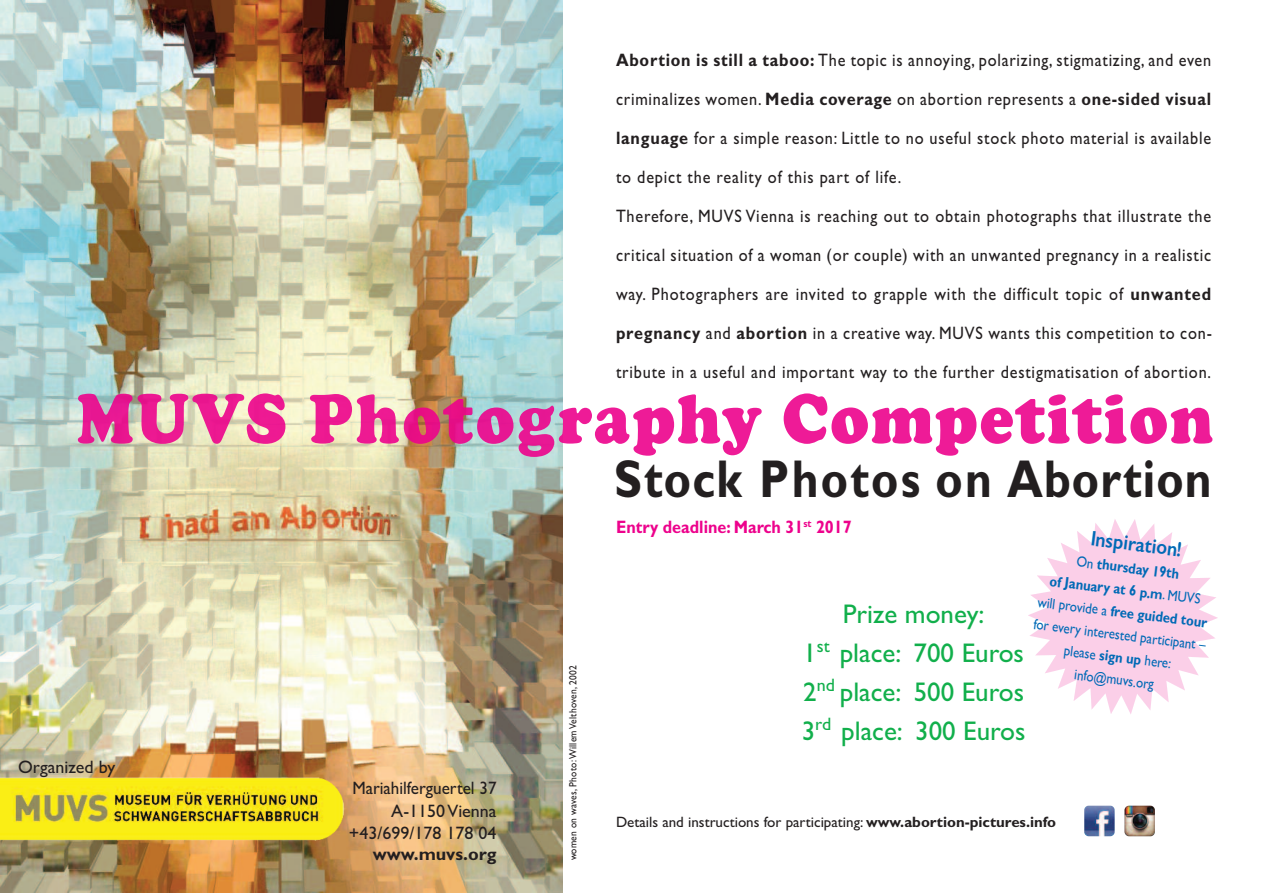
<style>
.page{position:relative;width:1263px;height:893px;background:#fff}
.page>*{position:absolute;margin:0;border:0;box-sizing:border-box;transform-origin:0 0}
.t1{font:900 72.75px "Cooper";letter-spacing:.035em;color:rgb(237 2 140/.9);scale:.88 1}
.t2{font:700 53.4px "Gill Sans";letter-spacing:.025em;color:#231f20;scale:.86 1}
.t3{font:27px/39px "Gill Sans";color:#11af4b;text-align:center}
.t4{font:600 21px "Gill Sans";color:#016ab6;scale:.9 1}
.t5{font:18px/39px "Gill Sans";letter-spacing:.05em;color:#231f20;scale:.9 1}
.t6{font:18px/22.5px "Gill Sans";color:#231f20;text-align:right;scale:.95 1}
.t7{font:700 18px "Gill Sans";color:#ed028c;scale:.9 1}
.t8{font:700 18px "Gill Sans";color:#231f20}
.t9{font:18px "Gill Sans";color:#231f20}
.t10{font:15px "Gill Sans";color:#231f20}
.t11{font:700 15px "Gill Sans";color:#016ab6;scale:.86 1}
.t12{font:15px/22.5px "Gill Sans";color:#016ab6;text-align:center;scale:.86 1}
.t13{font:10.5px "Gill Sans";letter-spacing:.025em;color:#231f20;scale:.9 1}
.s1{font-weight:700}
.s2{font-weight:400}
</style>
<div class="page">
<svg style="left:1028px;top:519px;width:190px;height:195px"></svg>
<img style="left:0;top:0;width:562px;height:893px">
<img style="left:1084px;top:806px;width:31px;height:30px;border-radius:4px">
<img style="left:1124px;top:806px;width:31px;height:30px;border-radius:4px">
<img style="left:0;top:774px;width:348px;height:71px">
<p class="t5" style="left:616px;top:41px;width:664px"><span class="s1">Abortion is still a taboo:</span> The topic is annoying, polarizing, stigmatizing, and even criminalizes women. <span class="s1">Media coverage</span> on abortion represents a <span class="s1">one-sided visual language</span> for a simple reason: Little to no useful stock photo material is available to depict the reality of this part of life.<br>Therefore, MUVS Vienna is reaching out to obtain photographs that illustrate the critical situation of a woman (or couple) with an unwanted pregnancy in a realistic way. Photographers are invited to grapple with the difficult topic of <span class="s1">unwanted pregnancy</span> and <span class="s1">abortion</span> in a creative way. MUVS wants this competition to con&shy;tribute in a useful and important way to the further destigmatisation of abortion.</p>
<h1 class="t1" style="left:77px;top:375px;width:1292px">MUVS Photography Competition</h1>
<h2 class="t2" style="left:614px;top:448px;width:696px">Stock Photos on Abortion</h2>
<p class="t9" style="left:18px;top:756px;width:99px">Organized by</p>
<p class="t6" style="left:349px;top:777px;width:157px">Mariahilferguertel 37<br>A-1150Vienna +43/699/178 178 04</p>
<p class="t8" style="left:373px;top:843px;width:125px">www.muvs.org</p>
<p class="t13" style="left:567px;top:860px;width:219px;rotate:-90deg">women on waves, Photo:Willem Velthoven, 2002</p>
<p class="t7" style="left:616px;top:516px;width:263px">Entry deadline: March 31<sup>st</sup> 2017</p>
<h3 class="t3" style="left:802px;top:594px;width:225px">Prize money:<br>1<sup>st</sup> place: 700 Euros<br>2<sup>nd</sup> place: 500 Euros<br>3<sup>rd</sup> place: 300 Euros</h3>
<p class="t4" style="left:1092px;top:526px;width:103px;rotate:7deg">Inspiration!</p>
<p class="t11" style="left:1078px;top:552px;width:122px;rotate:7deg"><span class="s2">On</span> thursday 19th</p>
<p class="t11" style="left:1039px;top:593px;width:200px;rotate:7deg"><span class="s2">will provide a</span> free guided tour</p>
<p class="t11" style="left:1051px;top:572px;width:178px;rotate:7deg">of January at 6 p.m<span class="s2">. MUVS</span></p>
<p class="t12" style="left:1035px;top:613px;width:203px;rotate:7deg">for every interested participant – please <span class="s1">sign up</span> here: info@muvs.org</p>
<p class="t10" style="left:616px;top:813px;width:442px">Details and instructions for participating: <span class="s1">www.abortion-pictures.info</span></p>
</div>
